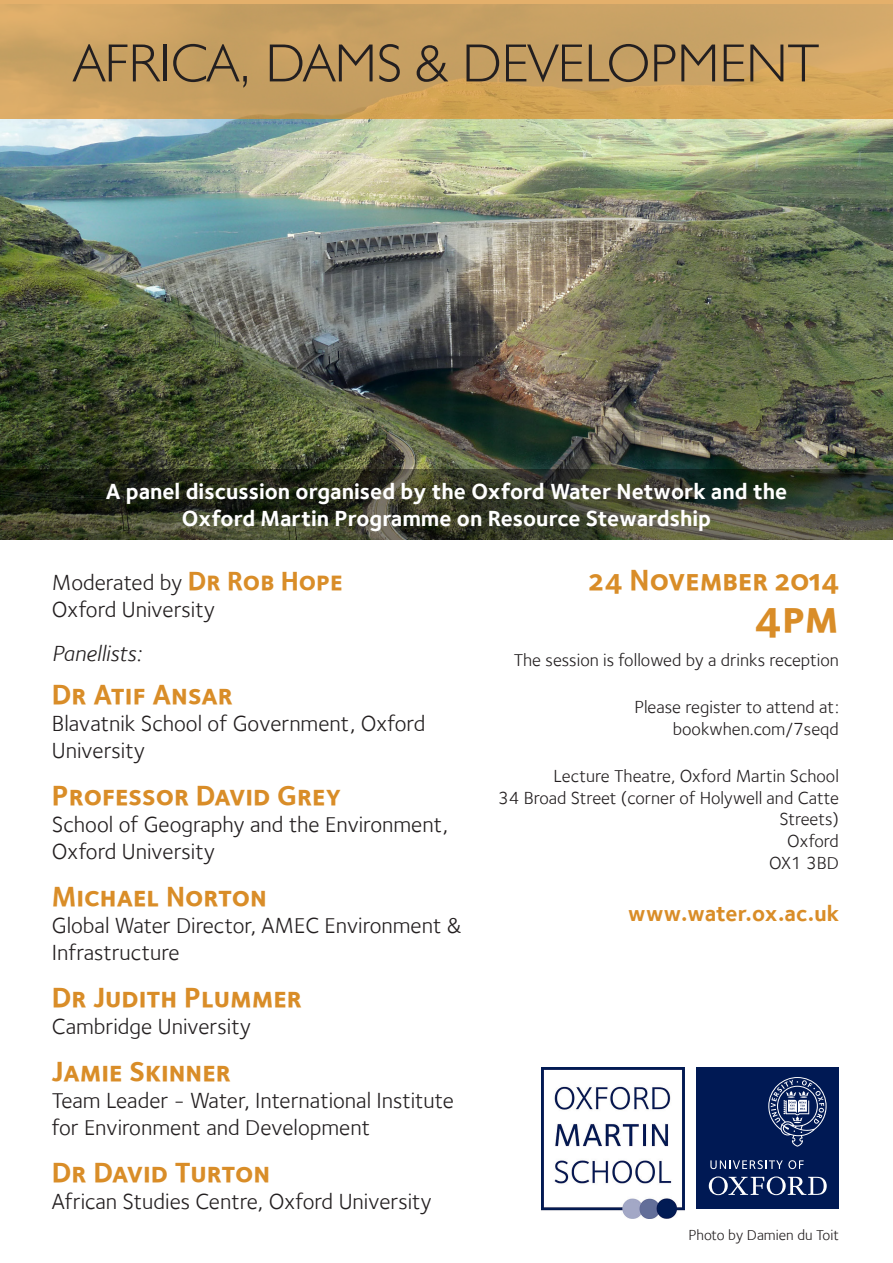
<style>
.page{position:relative;width:893px;height:1263px;background:#fff}
.page>*{position:absolute;margin:0;border:0;box-sizing:border-box;transform-origin:0 0}
.t1{font:300 54px "Humanist 521 BT";color:#231f20}
.t2{font:45px "Foundry Sterling Bold Expert";color:#d98d28}
.t3{font:30px "Foundry Sterling Bold Expert";color:#d98d28}
.t4{font:28.5px "Foundry Sterling Bold Expert";color:#d98d28}
.t5{font:22.5px/27px "Foundry Sterling";color:#231f20}
.t6{font:700 22.5px/27px "Foundry Sterling";color:#fff;text-align:center}
.t7{font:700 22.5px "Foundry Sterling";color:#d98d28}
.t8{font:italic 22.5px "Foundry Sterling";color:#231f20}
.t9{font:18px/21.6px "Foundry Sterling";color:#231f20;text-align:right}
.t10{font:15px "Foundry Sterling";color:#231f20}
.s1{font-family:"Foundry Sterling Bold Expert";font-size:27px;color:#d98d28}
</style>
<div class="page">
<img style="left:0;top:119px;width:893px;height:351px">
<svg style="left:0;top:0;width:893px;height:119px;background:#cda361"></svg>
<div style="left:696px;top:1067px;width:143px;height:142px;background:#001954"></div>
<svg style="left:710px;top:1160px;width:94px;height:9px"></svg>
<svg style="left:709px;top:1176px;width:118px;height:19px"></svg>
<svg style="left:768px;top:1077px;width:59px;height:70px"></svg>
<svg style="left:0;top:470px;width:893px;height:70px;background:#373c29"></svg>
<img style="left:542px;top:1067px;width:142px;height:151px">
<p class="t1" style="left:74px;top:30px;width:747px">AFRICA, DAMS &amp; DEVELOPMENT</p>
<p class="t6" style="left:106px;top:478px;width:683px">A panel discussion organised by the Oxford Water Network and the<br>Oxford Martin Programme on Resource Stewardship</p>
<p class="t5" style="left:52px;top:569px;width:293px">Moderated by <span class="s1">Dr Rob Hope<br></span>Oxford University</p>
<p class="t8" style="left:52px;top:641px;width:92px">Panellists:</p>
<p class="t4" style="left:52px;top:677px;width:183px">Dr Atif Ansar</p>
<p class="t5" style="left:52px;top:710px;width:375px">Blavatnik School of Government, Oxford<br>University</p>
<p class="t4" style="left:52px;top:778px;width:291px">Professor David Grey</p>
<p class="t5" style="left:52px;top:811px;width:398px">School of Geography and the Environment,<br>Oxford University</p>
<p class="t4" style="left:52px;top:879px;width:216px">Michael Norton</p>
<p class="t5" style="left:52px;top:912px;width:411px">Global Water Director, AMEC Environment &amp;<br>Infrastructure</p>
<p class="t4" style="left:52px;top:980px;width:252px">Dr Judith Plummer</p>
<p class="t5" style="left:52px;top:1013px;width:200px">Cambridge University</p>
<p class="t4" style="left:52px;top:1054px;width:180px">Jamie Skinner</p>
<p class="t5" style="left:52px;top:1087px;width:404px">Team Leader - Water, International Institute for Environment and Development</p>
<p class="t4" style="left:52px;top:1155px;width:220px">Dr David Turton</p>
<p class="t5" style="left:52px;top:1187px;width:381px">African Studies Centre, Oxford University</p>
<p class="t3" style="left:589px;top:562px;width:251px">24 November 2014</p>
<p class="t2" style="left:755px;top:590px;width:86px">4pm</p>
<p class="t9" style="left:514px;top:649px;width:327px">The session is followed by a drinks reception</p>
<p class="t9" style="left:634px;top:696px;width:206px">Please register to attend at: bookwhen.com/7seqd</p>
<p class="t9" style="left:498px;top:765px;width:342px">Lecture Theatre, Oxford Martin School<br>34 Broad Street (corner of Holywell and Catte<br>Streets)<br>Oxford<br>OX1 3BD</p>
<p class="t7" style="left:628px;top:900px;width:212px">www.water.ox.ac.uk</p>
<p class="t10" style="left:688px;top:1226px;width:152px">Photo by Damien du Toit</p>
</div>
